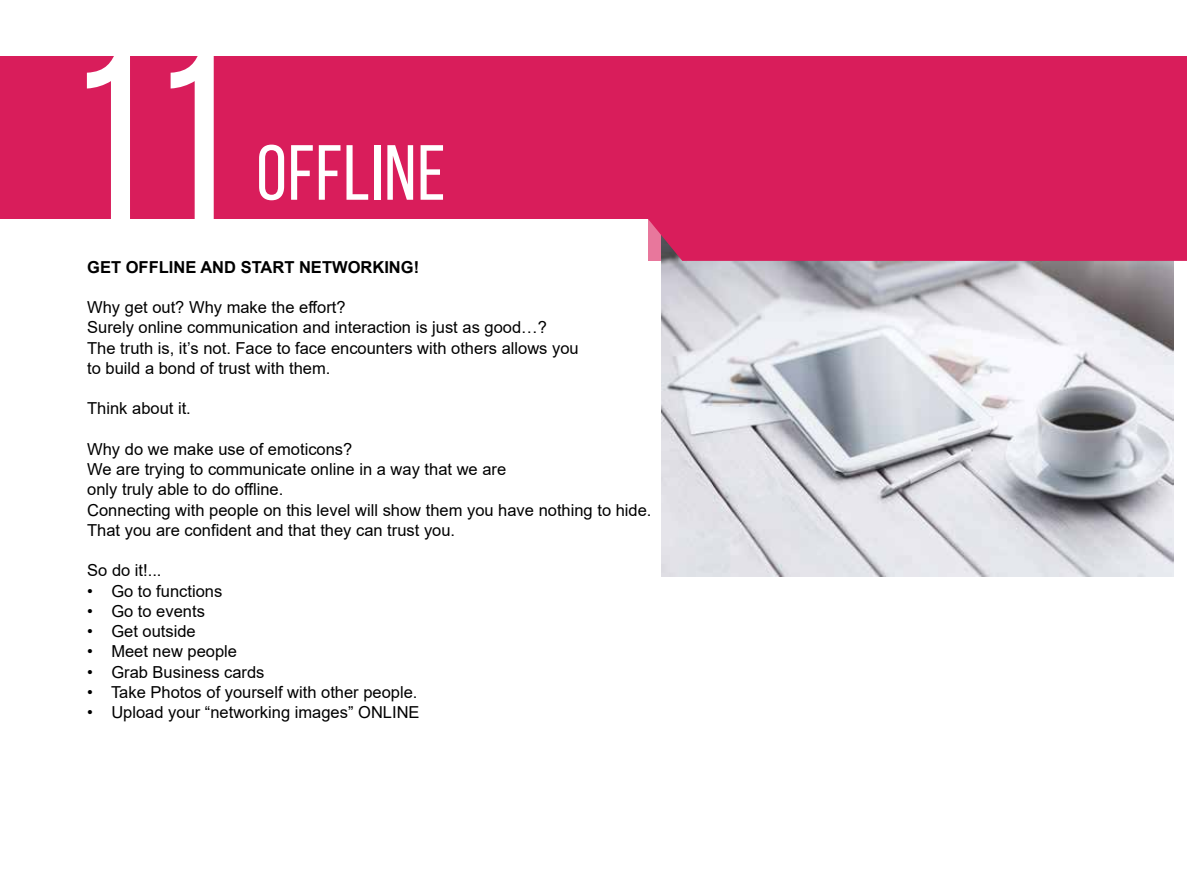
<style>
.page{position:relative;width:1187px;height:893px;background:#fff}
.page>*{position:absolute;margin:0;border:0;box-sizing:border-box;transform-origin:0 0}
.t1{font:247.5px "Bebas Neue";color:#fff}
.t2{font:78px "Bebas Neue";letter-spacing:.015em;color:#fff}
.t3{font:16.5px/20.2px "Arial";color:#000}
.t4{font:700 16.5px "Arial";color:#000}
</style>
<div class="page">
<div style="left:0;top:57px;width:1186px;height:162px;background:#d91d5b"></div>
<img style="left:661px;top:261px;width:512px;height:316px">
<div style="left:648px;top:219px;width:538px;height:42px;background:#d91d5b"></div>
<h1 class="t1" style="left:66px;top:3px;width:169px">11</h1>
<h2 class="t2" style="left:256px;top:131px;width:190px">OFFLINE</h2>
<p class="t4" style="left:87px;top:255px;width:333px">GET OFFLINE AND START NETWORKING!</p>
<p class="t3" style="left:87px;top:297px;width:493px">Why get out? Why make the effort?<br>Surely online communication and interaction is just as good…?<br>The truth is, it’s not. Face to face encounters with others allows you to build a bond of trust with them.</p>
<p class="t3" style="left:87px;top:398px;width:105px">Think about it.</p>
<p class="t3" style="left:87px;top:439px;width:566px">Why do we make use of emoticons?<br>We are trying to communicate online in a way that we are<br>only truly able to do offline.<br>Connecting with people on this level will show them you have nothing to hide.<br>That you are confident and that they can trust you.</p>
<p class="t3" style="left:87px;top:560px;width:76px">So do it!...</p>
<p class="t3" style="left:87px;top:581px;width:137px">• Go to functions</p>
<p class="t3" style="left:87px;top:601px;width:119px">• Go to events</p>
<p class="t3" style="left:87px;top:621px;width:110px">• Get outside</p>
<p class="t3" style="left:87px;top:641px;width:151px">• Meet new people</p>
<p class="t3" style="left:87px;top:662px;width:179px">• Grab Business cards</p>
<p class="t3" style="left:87px;top:682px;width:332px">• Take Photos of yourself with other people.</p>
<p class="t3" style="left:87px;top:702px;width:334px">• Upload your “networking images” ONLINE</p>
</div>
